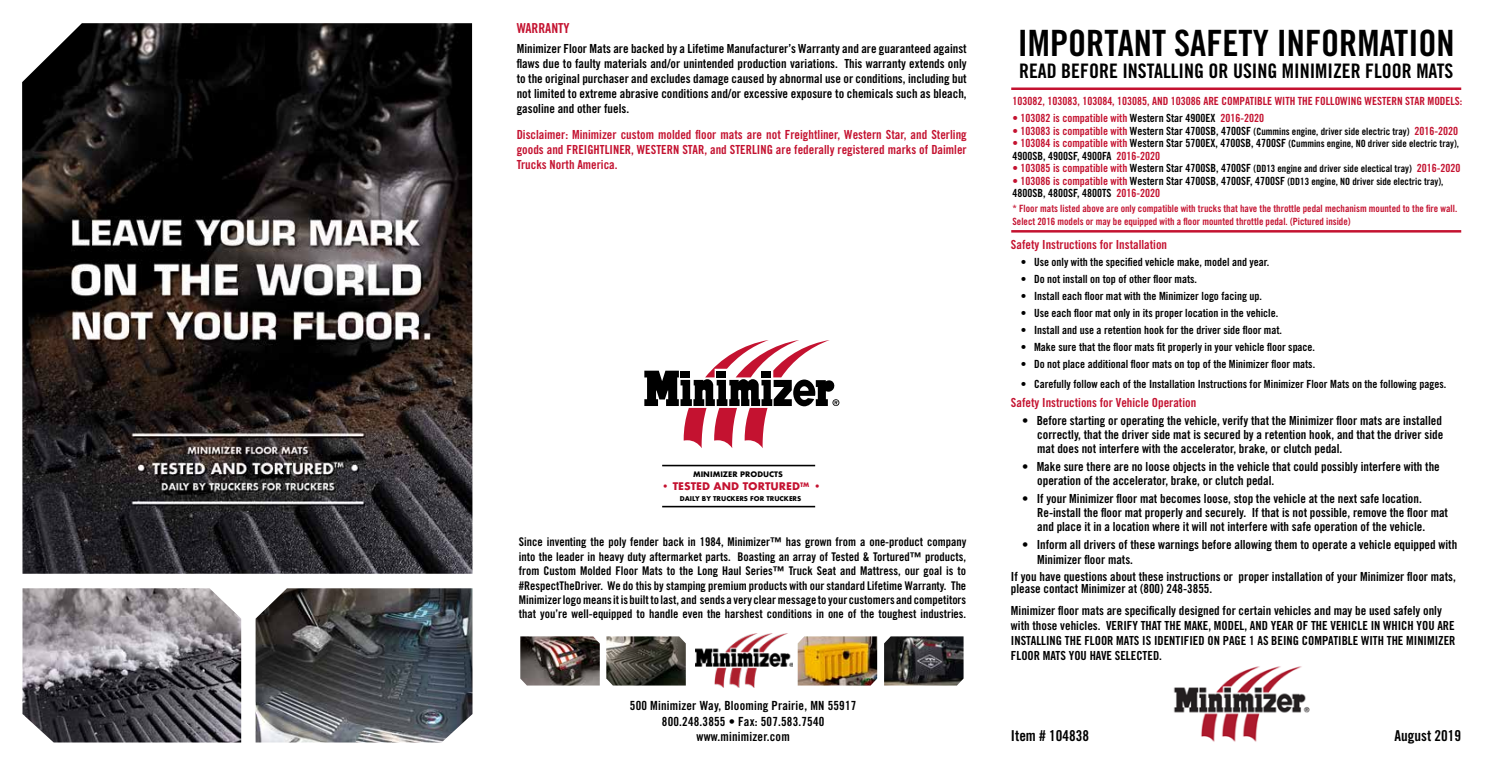
<style>
.page{position:relative;width:1485px;height:765px;background:#fff}
.page>*{position:absolute;margin:0;border:0;box-sizing:border-box;transform-origin:0 0}
.t1{font:36.25px "Trade Gothic Bold Cond Twenty";color:#000}
.t2{font:20px "Trade Gothic Bold Cond Twenty";color:#000}
.t3{font:15px "Trade Gothic Bold Cond Twenty";color:#000}
.t4{font:13.75px "Trade Gothic Bold Cond Twenty";color:#c41230}
.t5{font:12.62px/15.1px "Trade Gothic Bold Cond Twenty";letter-spacing:.015em;color:#000;text-align:center}
.t6{font:12.5px/15px "Trade Gothic Bold Cond Twenty";color:#000}
.t7{font:12.5px/15px "Trade Gothic Bold Cond Twenty";color:#c41230;text-align:justify}
.t8{font:12px/14.4px "Trade Gothic Bold Cond Twenty";color:#000;text-align:justify}
.t9{font:11.25px "Trade Gothic Bold Cond Twenty";color:#000}
.t10{font:11.25px "Trade Gothic Bold Cond Twenty";color:#c41230}
.t11{font:700 10.25px "Futura";color:#c41230}
.t12{font:10px "Trade Gothic Bold Cond Twenty";color:#000}
.t13{font:10px/12.5px "Trade Gothic Bold Cond Twenty";color:#c41230}
.t14{font:700 7.38px "Futura";color:#000}
.t15{font:700 6.38px "Futura";color:#000}
.s1{color:#000}
.s2{font-size:11.25px;color:#c41230}
.s3{font-size:11.25px}
.s4{color:#c41230}
</style>
<div class="page">
<img style="left:22px;top:23px;width:450px;height:551px">
<img style="left:22px;top:588px;width:219px;height:154px">
<img style="left:256px;top:588px;width:216px;height:154px">
<img style="left:1173px;top:666px;width:137px;height:76px">
<hr style="left:1011px;top:88px;width:450px;height:2px;background:#c41230">
<hr style="left:1011px;top:230px;width:450px;height:3px;background:#c41230">
<hr style="left:662px;top:465px;width:153px;height:1px;background:#000">
<hr style="left:662px;top:506px;width:153px;height:1px;background:#000">
<svg style="left:644px;top:340px;width:195px;height:108px"></svg>
<img style="left:520px;top:636px;width:80px;height:50px">
<img style="left:884px;top:636px;width:80px;height:50px">
<img style="left:606px;top:636px;width:80px;height:50px">
<img style="left:798px;top:636px;width:79px;height:50px">
<img style="left:695px;top:634px;width:97px;height:54px">
<p class="t4" style="left:517px;top:20px;width:54px">WARRANTY</p>
<p class="t6" style="left:517px;top:41px;width:451px;text-align:justify">Minimizer Floor Mats are backed by a Lifetime Manufacturer’s Warranty and are guaranteed against flaws due to faulty materials and/or unintended production variations. This warranty extends only to the original purchaser and excludes damage caused by abnormal use or conditions, including but not limited to extreme abrasive conditions and/or excessive exposure to chemicals such as bleach, gasoline and other fuels.</p>
<p class="t7" style="left:517px;top:127px;width:452px">Disclaimer: Minimizer custom molded floor mats are not Freightliner, Western Star, and Sterling goods and FREIGHTLINER, WESTERN STAR, and STERLING are federally registered marks of Daimler Trucks North America.</p>
<p class="t14" style="left:693px;top:469px;width:91px">MINIMIZER PRODUCTS</p>
<p class="t11" style="left:662px;top:479px;width:161px">• TESTED AND TORTURED<sup>TM</sup> •</p>
<p class="t15" style="left:680px;top:494px;width:123px">DAILY BY TRUCKERS FOR TRUCKERS</p>
<p class="t8" style="left:519px;top:535px;width:449px">Since inventing the poly fender back in 1984, Minimizer™ has grown from a one-product company into the leader in heavy duty aftermarket parts. Boasting an array of Tested &amp; Tortured™ products, from Custom Molded Floor Mats to the Long Haul Series™ Truck Seat and Mattress, our goal is to #RespectTheDriver. We do this by stamping premium products with our standard Lifetime Warranty. The Minimizer logo means it is built to last, and sends a very clear message to your customers and competitors that you’re well-equipped to handle even the harshest conditions in one of the toughest industries.</p>
<p class="t5" style="left:630px;top:698px;width:228px">500 Minimizer Way, Blooming Prairie, MN 55917<br>800.248.3855 • Fax: 507.583.7540 www.minimizer.com</p>
<h1 class="t1" style="left:1018px;top:22px;width:438px">IMPORTANT SAFETY INFORMATION</h1>
<h2 class="t2" style="left:1019px;top:58px;width:436px">READ BEFORE INSTALLING OR USING MINIMIZER FLOOR MATS</h2>
<p class="t10" style="left:1012px;top:94px;width:451px">103082, 103083, 103084, 103085, AND 103086 ARE COMPATIBLE WITH THE FOLLOWING WESTERN STAR MODELS:</p>
<p class="t10" style="left:1012px;top:111px;width:253px">• 103082 is compatible with <span class="s1">Western Star 4900EX</span> 2016-2020</p>
<p class="t12" style="left:1012px;top:125px;width:447px"><span class="s2">• 103083 is compatible with</span> <span class="s3">Western Star 4700SB, 4700SF</span> (Cummins engine, driver side electric tray) <span class="s2">2016-2020</span></p>
<p class="t12" style="left:1013px;top:137px;width:448px"><span class="s2">• 103084 is compatible with</span> <span class="s3">Western Star 5700EX, 4700SB, 4700SF</span> (Cummins engine, NO driver side electric tray),</p>
<p class="t9" style="left:1013px;top:149px;width:149px">4900SB, 4900SF, 4900FA <span class="s4">2016-2020</span></p>
<p class="t12" style="left:1013px;top:162px;width:449px"><span class="s2">• 103085 is compatible with</span> <span class="s3">Western Star 4700SB, 4700SF</span> (DD13 engine and driver side electical tray) <span class="s2">2016-2020</span></p>
<p class="t12" style="left:1012px;top:175px;width:433px"><span class="s2">• 103086 is compatible with</span> <span class="s3">Western Star 4700SB, 4700SF, 4700SF</span> (DD13 engine, NO driver side electric tray),</p>
<p class="t9" style="left:1013px;top:186px;width:149px">4800SB, 4800SF, 4800TS <span class="s4">2016-2020</span></p>
<p class="t13" style="left:1013px;top:202px;width:446px">* Floor mats listed above are only compatible with trucks that have the throttle pedal mechanism mounted to the fire wall.<br>Select 2016 models or may be equipped with a floor mounted throttle pedal. (Pictured inside)</p>
<p class="t7" style="left:1011px;top:237px;width:158px">Safety Instructions for Installation</p>
<p class="t9" style="left:1021px;top:255px;width:250px">• Use only with the specified vehicle make, model and year.</p>
<p class="t9" style="left:1021px;top:272px;width:178px">• Do not install on top of other floor mats.</p>
<p class="t9" style="left:1021px;top:289px;width:243px">• Install each floor mat with the Minimizer logo facing up.</p>
<p class="t9" style="left:1021px;top:306px;width:259px">• Use each floor mat only in its proper location in the vehicle.</p>
<p class="t9" style="left:1021px;top:323px;width:263px">• Install and use a retention hook for the driver side floor mat.</p>
<p class="t9" style="left:1021px;top:340px;width:296px">• Make sure that the floor mats fit properly in your vehicle floor space.</p>
<p class="t9" style="left:1021px;top:357px;width:296px">• Do not place additional floor mats on top of the Minimizer floor mats.</p>
<p class="t9" style="left:1021px;top:377px;width:427px">• Carefully follow each of the Installation Instructions for Minimizer Floor Mats on the following pages.</p>
<p class="t7" style="left:1011px;top:395px;width:187px">Safety Instructions for Vehicle Operation</p>
<p class="t6" style="left:1037px;top:414px;width:407px;line-height:13.8px;text-align:justify;text-indent:-15px">• Before starting or operating the vehicle, verify that the Minimizer floor mats are installed correctly, that the driver side mat is secured by a retention hook, and that the driver side mat does not interfere with the accelerator, brake, or clutch pedal.</p>
<p class="t6" style="left:1037px;top:460px;width:404px;line-height:13.8px;text-indent:-15px">• Make sure there are no loose objects in the vehicle that could possibly interfere with the operation of the accelerator, brake, or clutch pedal.</p>
<p class="t6" style="left:1037px;top:492px;width:412px;line-height:13.8px;text-indent:-15px">• If your Minimizer floor mat becomes loose, stop the vehicle at the next safe location.<br>Re-install the floor mat properly and securely. If that is not possible, remove the floor mat and place it in a location where it will not interfere with safe operation of the vehicle.</p>
<p class="t6" style="left:1037px;top:537px;width:421px;text-indent:-15px">• Inform all drivers of these warnings before allowing them to operate a vehicle equipped with<br>Minimizer floor mats.</p>
<p class="t6" style="left:1011px;top:570px;width:446px;line-height:12.5px">If you have questions about these instructions or proper installation of your Minimizer floor mats, please contact Minimizer at (800) 248-3855.</p>
<p class="t6" style="left:1011px;top:603px;width:446px">Minimizer floor mats are specifically designed for certain vehicles and may be used safely only with those vehicles. VERIFY THAT THE MAKE, MODEL, AND YEAR OF THE VEHICLE IN WHICH YOU ARE INSTALLING THE FLOOR MATS IS IDENTIFIED ON PAGE 1 AS BEING COMPATIBLE WITH THE MINIMIZER FLOOR MATS YOU HAVE SELECTED.</p>
<p class="t3" style="left:1011px;top:726px;width:80px">Item # 104838</p>
<p class="t3" style="left:1395px;top:726px;width:68px">August 2019</p>
</div>
